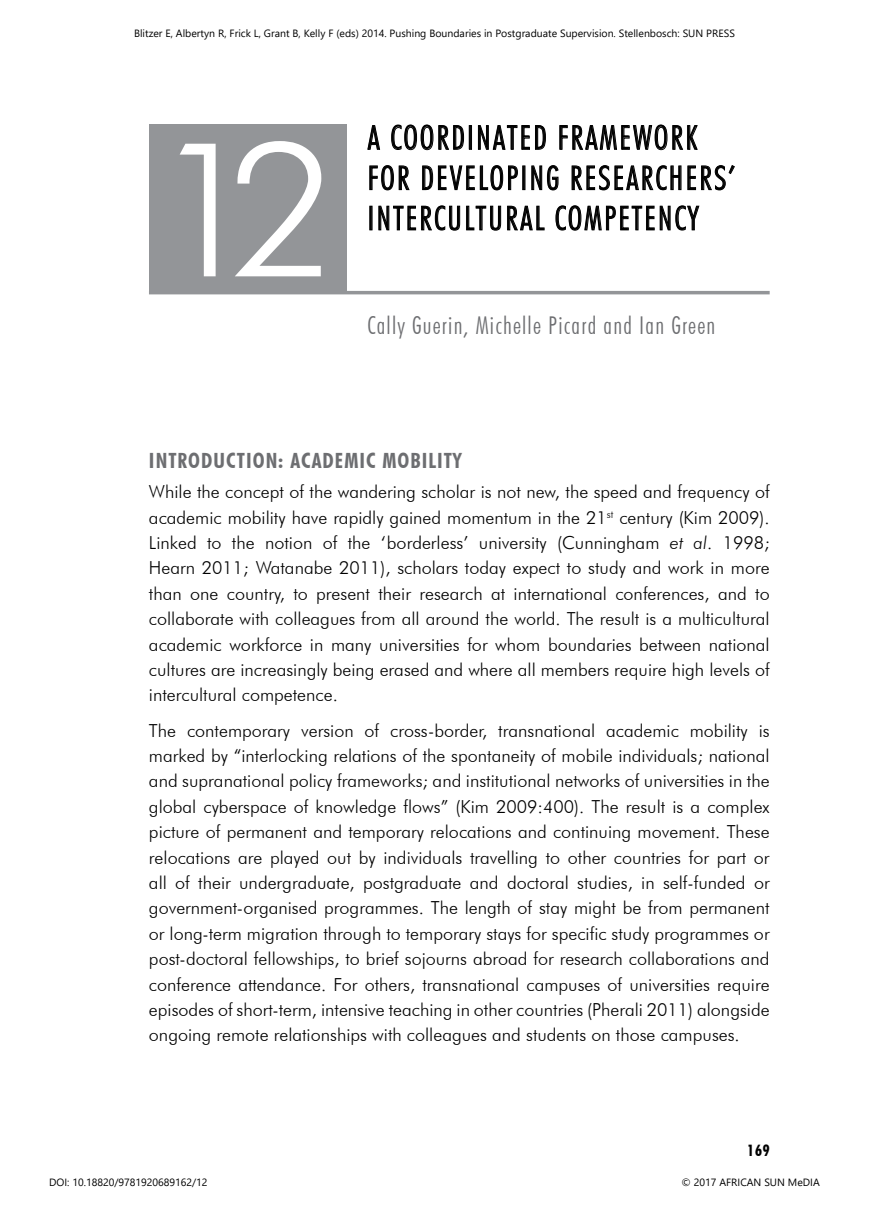
<style>
.page{position:relative;width:869px;height:1216px;background:#fff}
.page>*{position:absolute;margin:0;border:0;box-sizing:border-box;transform-origin:0 0}
.t1{font:300 187.25px "Futura BT";color:#fff}
.t2{font:300 condensed 33.25px/40.2px "Futura BT";letter-spacing:.065em;color:#000}
.t3{font:300 condensed 24.5px "Futura BT";letter-spacing:.05em;color:#6d6e71}
.t4{font:700 condensed 21px "Futura BT";letter-spacing:.05em;color:#6d6e71}
.t5{font:300 17.85px/25.4px "Futura BT";color:#000;text-align:justify}
.t6{font:700 condensed 15.75px "Futura BT";color:#000}
.t7{font:10.5px "Segoe UI";color:#000}
.s1{font-style:italic}
</style>
<div class="page">
<div style="left:149px;top:124px;width:197px;height:170px;background:#939598"></div>
<hr style="left:149px;top:291px;width:620px;height:3px;background:#939598">
<svg style="left:367px;top:125px;width:13px;height:25px"></svg>
<svg style="left:391px;top:124px;width:73px;height:26px"></svg>
<div style="left:469px;top:126px;width:2px;height:23px;border:1px solid #000"></div>
<svg style="left:477px;top:125px;width:69px;height:25px"></svg>
<svg style="left:559px;top:124px;width:138px;height:26px"></svg>
<svg style="left:369px;top:165px;width:40px;height:26px"></svg>
<svg style="left:422px;top:165px;width:96px;height:26px"></svg>
<svg style="left:531px;top:165px;width:27px;height:26px"></svg>
<svg style="left:571px;top:165px;width:163px;height:26px"></svg>
<svg style="left:378px;top:205px;width:166px;height:26px"></svg>
<svg style="left:555px;top:205px;width:144px;height:26px"></svg>
<p class="t7" style="left:134px;top:25px;width:602px">Blitzer E, Albertyn R, Frick L, Grant B, Kelly F (eds) 2014. Pushing Boundaries in Postgraduate Supervision. Stellenbosch: SUN PRESS</p>
<h1 class="t1" style="left:154px;top:96px;width:184px">12</h1>
<h2 class="t2" style="left:367px;top:117px;width:369px">A COORDINATED FRAMEWORK<br>FOR DEVELOPING RESEARCHERS’<br>INTERCULTURAL COMPETENCY</h2>
<h3 class="t3" style="left:367px;top:310px;width:349px">CALLY GUERIN, MICHELLE PICARD AND IAN GREEN</h3>
<p class="t4" style="left:149px;top:447px;width:313px">INTRODUCTION: ACADEMIC MOBILITY</p>
<p class="t5" style="left:149px;top:479px;width:622px">While the concept of the wandering scholar is not new, the speed and frequency of academic mobility have rapidly gained momentum in the 21<sup>st</sup> century (Kim 2009).<br>Linked to the notion of the ‘borderless’ university (Cunningham <span class="s1">et al</span>. 1998; Hearn 2011; Watanabe 2011), scholars today expect to study and work in more than one country, to present their research at international conferences, and to collaborate with colleagues from all around the world. The result is a multicultural academic workforce in many universities for whom boundaries between national cultures are increasingly being erased and where all members require high levels of intercultural competence.</p>
<p class="t5" style="left:149px;top:717px;width:622px">The contemporary version of cross-border, transnational academic mobility is marked by “interlocking relations of the spontaneity of mobile individuals; national and supranational policy frameworks; and institutional networks of universities in the global cyberspace of knowledge flows” (Kim 2009:400). The result is a complex picture of permanent and temporary relocations and continuing movement. These relocations are played out by individuals travelling to other countries for part or all of their undergraduate, postgraduate and doctoral studies, in self-funded or government-organised programmes. The length of stay might be from permanent or long-term migration through to temporary stays for specific study programmes or post-doctoral fellowships, to brief sojourns abroad for research collaborations and conference attendance. For others, transnational campuses of universities require episodes of short-term, intensive teaching in other countries (Pherali 2011) alongside ongoing remote relationships with colleagues and students on those campuses.</p>
<p class="t6" style="left:747px;top:1141px;width:24px">169</p>
<p class="t7" style="left:49px;top:1173px;width:160px">DOI: 10.18820/9781920689162/12</p>
<p class="t7" style="left:681px;top:1173px;width:140px">© 2017 AFRICAN SUN MeDIA</p>
</div>
